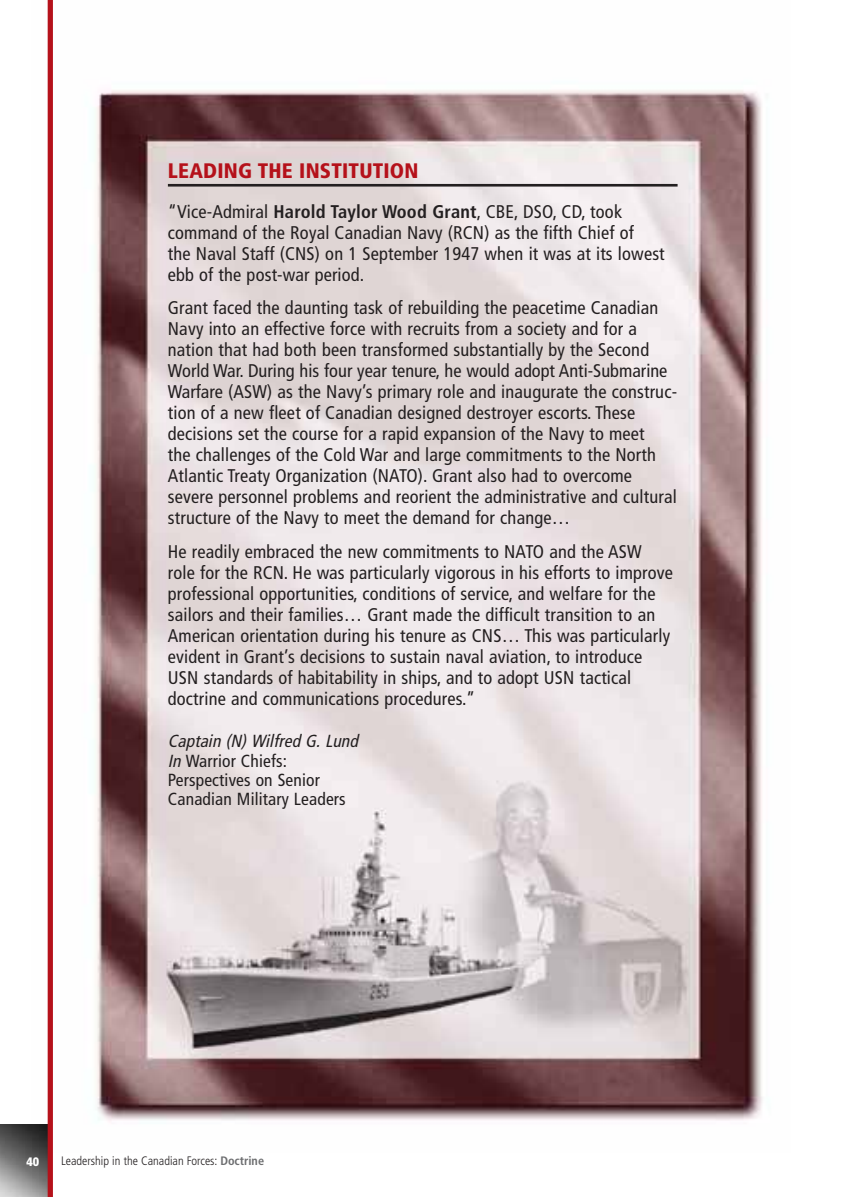
<style>
.page{position:relative;width:851px;height:1197px;background:#fff}
.page>*{position:absolute;margin:0;border:0;box-sizing:border-box;transform-origin:0 0}
.t1{font:900 condensed 21px "Frutiger";letter-spacing:.01em;color:#b5111a}
.t2{font:condensed 18.38px/21px "Frutiger";letter-spacing:.01em;color:#231f20}
.t3{font:condensed 17.5px/19.2px "Frutiger";letter-spacing:.01em;color:#231f20}
.t4{font:300 condensed 12.25px "Frutiger";color:#231f20}
.t5{font:900 condensed 12.25px "Frutiger";color:#fff}
.s1{font-weight:700}
.s2{font-style:italic}
.s3{font-weight:700;color:#6d6e70}
</style>
<div class="page">
<img style="left:47px;top:0;width:715px;height:1124px">
<hr style="left:168px;top:184px;width:509px;height:3px;background:#231f20">
<img style="left:0;top:1124px;width:48px;height:73px">
<div style="left:48px;top:0;width:5px;height:1197px;background:#b5111a"></div>
<p class="t1" style="left:168px;top:162px;width:252px">LEADING THE INSTITUTION</p>
<p class="t2" style="left:168px;top:202px;width:498px">“Vice-Admiral <span class="s1">Harold Taylor Wood Grant</span>, CBE, DSO, CD, took command of the Royal Canadian Navy (RCN) as the fifth Chief of<br>the Naval Staff (CNS) on 1 September 1947 when it was at its lowest ebb of the post-war period.</p>
<p class="t2" style="left:168px;top:299px;width:510px">Grant faced the daunting task of rebuilding the peacetime Canadian Navy into an effective force with recruits from a society and for a nation that had both been transformed substantially by the Second World War. During his four year tenure, he would adopt Anti-Submarine Warfare (ASW) as the Navy’s primary role and inaugurate the construc&shy;tion of a new fleet of Canadian designed destroyer escorts. These decisions set the course for a rapid expansion of the Navy to meet<br>the challenges of the Cold War and large commitments to the North Atlantic Treaty Organization (NATO). Grant also had to overcome severe personnel problems and reorient the administrative and cultural structure of the Navy to meet the demand for change…</p>
<p class="t2" style="left:168px;top:542px;width:506px">He readily embraced the new commitments to NATO and the ASW role for the RCN. He was particularly vigorous in his efforts to improve professional opportunities, conditions of service, and welfare for the sailors and their families… Grant made the difficult transition to an American orientation during his tenure as CNS… This was particularly evident in Grant’s decisions to sustain naval aviation, to introduce USN standards of habitability in ships, and to adopt USN tactical doctrine and communications procedures.”</p>
<p class="t3" style="left:168px;top:733px;width:195px"><span class="s2">Captain (N) Wilfred G. Lund<br>In</span> Warrior Chiefs:<br>Perspectives on Senior<br>Canadian Military Leaders</p>
<p class="t5" style="left:27px;top:1157px;width:14px">40</p>
<p class="t4" style="left:61px;top:1156px;width:204px">Leadership in the Canadian Forces: <span class="s3">Doctrine</span></p>
</div>
